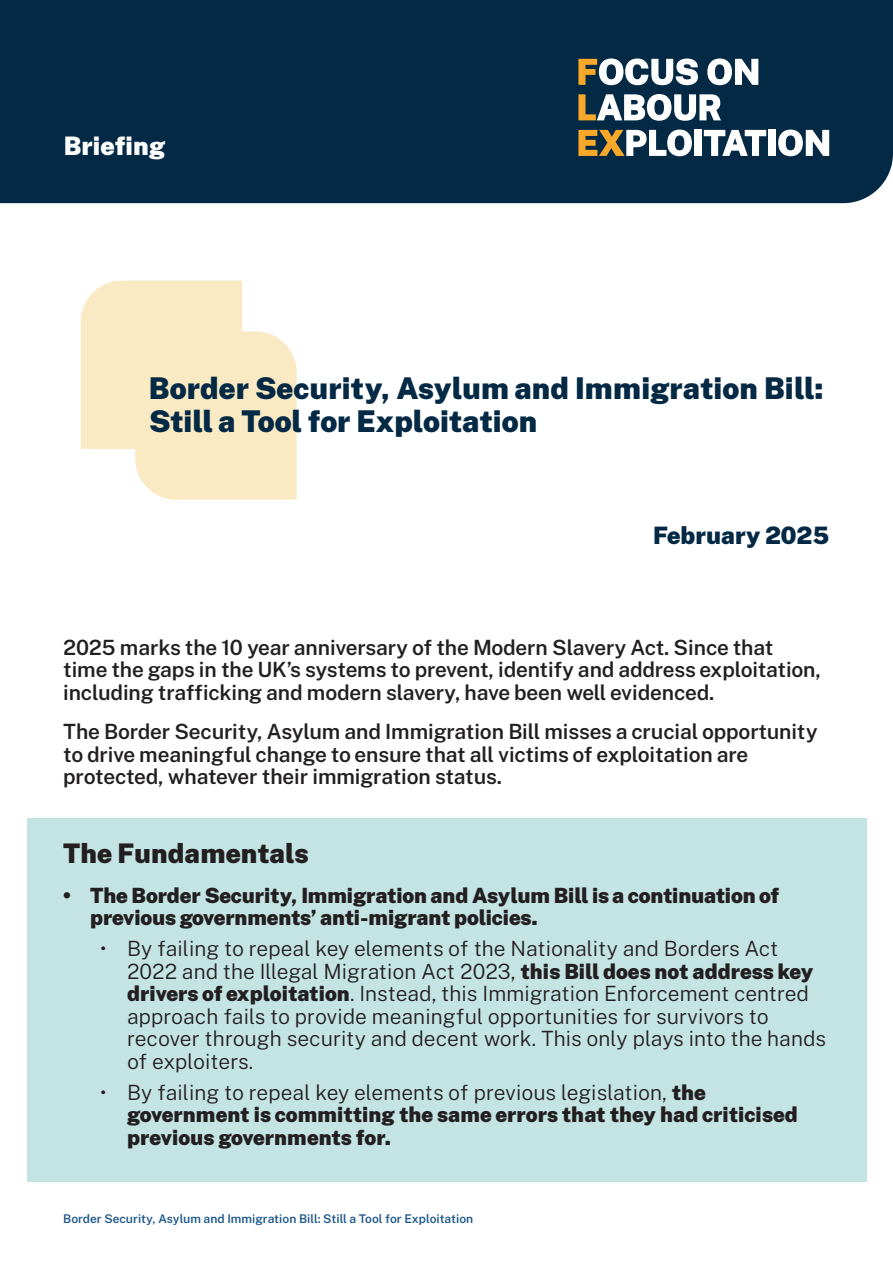
<style>
.page{position:relative;width:893px;height:1263px;background:#fff}
.page>*{position:absolute;margin:0;border:0;box-sizing:border-box;transform-origin:0 0}
.t1{font:900 30px/33px "Public Sans";color:#042945}
.t2{font:900 27px "Public Sans";color:#231f20}
.Heading_1{font:900 25.5px "Public Sans";color:#fff}
.Heading_2{font:900 24px "Public Sans";color:#042945}
.t3{font:600 21px/22.5px "Public Sans";letter-spacing:-.01em;color:#231f20}
.t4{font:300 21px/22.5px "Public Sans";color:#231f20}
.t5{font:900 21px/22.5px "Public Sans";letter-spacing:-.01em;color:#231f20}
.t6{font:600 12px "Public Sans";color:#1d578a}
.s1{font-weight:900}
.s2{font-weight:300}
</style>
<div class="page">
<svg style="left:81px;top:281px;width:216px;height:219px;background:#faeccc"></svg>
<div style="left:27px;top:819px;width:839px;height:363px;background:#c4e4e3"></div>
<div style="left:0;top:0;width:893px;height:203px;background:#042945"></div>
<svg style="left:578px;top:58px;width:120px;height:27px"></svg>
<svg style="left:707px;top:58px;width:51px;height:27px"></svg>
<svg style="left:578px;top:94px;width:143px;height:27px"></svg>
<svg style="left:578px;top:130px;width:114px;height:26px"></svg>
<div style="left:695px;top:130px;width:7px;height:26px;background:#fff"></div>
<svg style="left:704px;top:130px;width:62px;height:26px"></svg>
<div style="left:768px;top:130px;width:7px;height:26px;background:#fff"></div>
<svg style="left:778px;top:130px;width:51px;height:26px"></svg>
<p class="Heading_1" style="left:64px;top:126px;width:103px">Briefing</p>
<p class="t1" style="left:149px;top:370px;width:676px">Border Security, Asylum and Immigration Bill:<br>Still a Tool for Exploitation</p>
<p class="Heading_2" style="left:653px;top:517px;width:178px">February 2025</p>
<p class="t3" style="left:63px;top:635px;width:759px">2025 marks the 10 year anniversary of the Modern Slavery Act. Since that time the gaps in the UK’s systems to prevent, identify and address exploitation, including trafficking and modern slavery, have been well evidenced.</p>
<p class="t3" style="left:63px;top:719px;width:756px">The Border Security, Asylum and Immigration Bill misses a crucial opportunity to drive meaningful change to ensure that all victims of exploitation are protected, whatever their immigration status.</p>
<p class="t2" style="left:63px;top:832px;width:247px">The Fundamentals</p>
<p class="t5" style="left:90px;top:883px;width:691px;text-indent:-27px">• The Border Security, Immigration and Asylum Bill is a continuation of previous governments’ anti-migrant policies.</p>
<p class="t4" style="left:127px;top:936px;width:701px;text-indent:-27px">• By failing to repeal key elements of the Nationality and Borders Act 2022 and the Illegal Migration Act 2023, <span class="s1">this Bill does not address key drivers of exploitation</span>. Instead, this Immigration Enforcement centred approach fails to provide meaningful opportunities for survivors to recover through security and decent work. This only plays into the hands of exploiters.</p>
<p class="t5" style="left:127px;top:1080px;width:672px;text-indent:-27px"><span class="s2">• By failing to repeal key elements of previous legislation,</span> the government is committing the same errors that they had criticised previous governments for.</p>
<p class="t6" style="left:63px;top:1210px;width:412px">Border Security, Asylum and Immigration Bill: Still a Tool for Exploitation</p>
</div>
